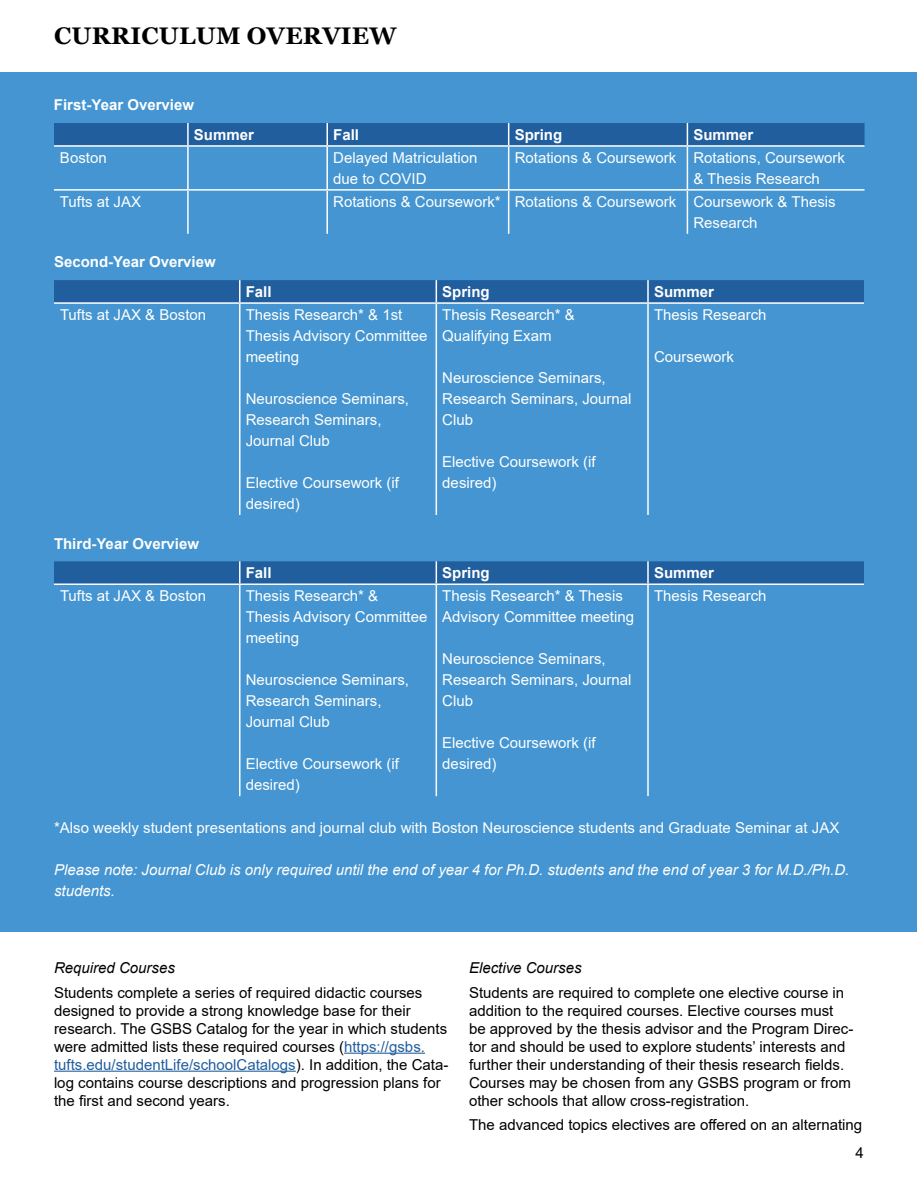
<style>
.page{position:relative;width:918px;height:1188px;background:#fff}
.page>*{position:absolute;margin:0;border:0;box-sizing:border-box;transform-origin:0 0}
.t1{font:700 24px "Georgia";letter-spacing:.01em;color:#000}
.t2{font:15px/21px "Arial";color:#fff}
.t3{font:15px/18px "Arial";color:#000}
.t4{font:700 15px/29.7px "Arial";color:#fff}
.t5{font:italic 15px/21px "Arial";color:#fff}
.t6{font:italic 15px "Arial";color:#000}
.s1{color:#215e9e}
</style>
<div class="page">
<div style="left:1px;top:72px;width:916px;height:860px;background:#4495d1"></div>
<hr style="left:344px;top:1053px;width:81px;height:1px;background:#215e9e">
<hr style="left:54px;top:1071px;width:242px;height:1px;background:#215e9e">
<div style="left:54px;top:123px;width:811px;height:22px;background:#215e9e"></div>
<hr style="left:54px;top:145px;width:134px;height:2px;background:#fff">
<hr style="left:188px;top:145px;width:139px;height:2px;background:#fff">
<hr style="left:187px;top:147px;width:2px;height:42px;background:#fff">
<hr style="left:327px;top:145px;width:182px;height:2px;background:#fff">
<hr style="left:326px;top:147px;width:2px;height:42px;background:#fff">
<hr style="left:509px;top:145px;width:178px;height:2px;background:#fff">
<hr style="left:508px;top:147px;width:1px;height:42px;background:#fff">
<hr style="left:687px;top:145px;width:178px;height:2px;background:#fff">
<hr style="left:687px;top:147px;width:1px;height:42px;background:#fff">
<hr style="left:54px;top:189px;width:134px;height:2px;background:#fff">
<hr style="left:188px;top:189px;width:139px;height:2px;background:#fff">
<hr style="left:187px;top:191px;width:2px;height:43px;background:#fff">
<hr style="left:327px;top:189px;width:182px;height:2px;background:#fff">
<hr style="left:326px;top:191px;width:2px;height:43px;background:#fff">
<hr style="left:509px;top:189px;width:178px;height:2px;background:#fff">
<hr style="left:508px;top:191px;width:1px;height:43px;background:#fff">
<hr style="left:687px;top:189px;width:178px;height:2px;background:#fff">
<hr style="left:687px;top:191px;width:1px;height:43px;background:#fff">
<div style="left:54px;top:280px;width:810px;height:22px;background:#215e9e"></div>
<hr style="left:647px;top:280px;width:2px;height:22px;background:#fff">
<hr style="left:54px;top:302px;width:186px;height:2px;background:#fff">
<hr style="left:240px;top:302px;width:196px;height:2px;background:#fff">
<hr style="left:239px;top:304px;width:2px;height:211px;background:#fff">
<hr style="left:436px;top:302px;width:212px;height:2px;background:#fff">
<hr style="left:436px;top:304px;width:1px;height:211px;background:#fff">
<hr style="left:648px;top:302px;width:216px;height:2px;background:#fff">
<hr style="left:647px;top:304px;width:2px;height:211px;background:#fff">
<svg style="left:54px;top:561px;width:810px;height:23px;background:#2662a0"></svg>
<hr style="left:647px;top:561px;width:2px;height:23px;background:#fff">
<hr style="left:54px;top:584px;width:186px;height:1px;background:#fff">
<hr style="left:240px;top:584px;width:196px;height:1px;background:#fff">
<hr style="left:239px;top:585px;width:2px;height:211px;background:#fff">
<hr style="left:436px;top:584px;width:212px;height:1px;background:#fff">
<hr style="left:436px;top:585px;width:1px;height:211px;background:#fff">
<hr style="left:648px;top:584px;width:216px;height:1px;background:#fff">
<hr style="left:647px;top:585px;width:2px;height:211px;background:#fff">
<h1 class="t1" style="left:54px;top:20px;width:344px">CURRICULUM OVERVIEW</h1>
<p class="t4" style="left:194px;top:90px;width:62px;text-indent:-140px">First-Year Overview<br>Summer</p>
<p class="t4" style="left:333px;top:120px;width:27px">Fall</p>
<p class="t4" style="left:515px;top:120px;width:49px">Spring</p>
<p class="t4" style="left:693px;top:120px;width:62px">Summer</p>
<p class="t2" style="left:60px;top:147px;width:48px">Boston</p>
<p class="t2" style="left:333px;top:147px;width:146px">Delayed Matriculation due to COVID</p>
<p class="t2" style="left:693px;top:147px;width:153px;text-indent:-179px">Rotations &amp; Coursework Rotations, Coursework &amp; Thesis Research</p>
<p class="t2" style="left:60px;top:191px;width:83px">Tufts at JAX</p>
<p class="t2" style="left:693px;top:191px;width:144px;text-indent:-360px">Rotations &amp; Coursework* Rotations &amp; Coursework Coursework &amp; Thesis<br>Research</p>
<p class="t4" style="left:54px;top:247px;width:163px">Second-Year Overview</p>
<p class="t4" style="left:246px;top:277px;width:27px">Fall</p>
<p class="t4" style="left:442px;top:277px;width:49px">Spring</p>
<p class="t4" style="left:654px;top:277px;width:62px">Summer</p>
<p class="t2" style="left:60px;top:304px;width:148px">Tufts at JAX &amp; Boston</p>
<p class="t2" style="left:246px;top:304px;width:183px">Thesis Research* &amp; 1st<br>Thesis Advisory Committee meeting</p>
<p class="t2" style="left:246px;top:388px;width:165px">Neuroscience Seminars,<br>Research Seminars,<br>Journal Club</p>
<p class="t2" style="left:246px;top:472px;width:155px">Elective Coursework (if desired)</p>
<p class="t2" style="left:442px;top:304px;width:134px">Thesis Research* &amp;<br>Qualifying Exam</p>
<p class="t2" style="left:442px;top:367px;width:191px">Neuroscience Seminars,<br>Research Seminars, Journal<br>Club</p>
<p class="t2" style="left:442px;top:451px;width:155px">Elective Coursework (if desired)</p>
<p class="t2" style="left:654px;top:304px;width:114px">Thesis Research</p>
<p class="t2" style="left:654px;top:346px;width:82px">Coursework</p>
<p class="t4" style="left:54px;top:529px;width:147px">Third-Year Overview</p>
<p class="t4" style="left:246px;top:558px;width:27px">Fall</p>
<p class="t4" style="left:442px;top:558px;width:49px">Spring</p>
<p class="t4" style="left:654px;top:558px;width:62px">Summer</p>
<p class="t2" style="left:60px;top:585px;width:148px">Tufts at JAX &amp; Boston</p>
<p class="t2" style="left:246px;top:585px;width:183px">Thesis Research* &amp;<br>Thesis Advisory Committee meeting</p>
<p class="t2" style="left:246px;top:669px;width:165px">Neuroscience Seminars,<br>Research Seminars,<br>Journal Club</p>
<p class="t2" style="left:246px;top:753px;width:155px">Elective Coursework (if desired)</p>
<p class="t2" style="left:442px;top:585px;width:193px">Thesis Research* &amp; Thesis<br>Advisory Committee meeting</p>
<p class="t2" style="left:442px;top:648px;width:191px">Neuroscience Seminars,<br>Research Seminars, Journal<br>Club</p>
<p class="t2" style="left:442px;top:732px;width:155px">Elective Coursework (if desired)</p>
<p class="t2" style="left:654px;top:585px;width:114px">Thesis Research</p>
<p class="t2" style="left:54px;top:817px;width:787px">*Also weekly student presentations and journal club with Boston Neuroscience students and Graduate Seminar at JAX</p>
<p class="t5" style="left:54px;top:859px;width:797px">Please note: Journal Club is only required until the end of year 4 for Ph.D. students and the end of year 3 for M.D./Ph.D. students.</p>
<p class="t6" style="left:54px;top:958px;width:122px">Required Courses</p>
<p class="t3" style="left:54px;top:983px;width:396px">Students complete a series of required didactic courses designed to provide a strong knowledge base for their research. The GSBS Catalog for the year in which students were admitted lists these required courses (<span class="s1">https://gsbs. tufts.edu/studentLife/schoolCatalogs</span>). In addition, the Cata&shy;log contains course descriptions and progression plans for the first and second years.</p>
<p class="t6" style="left:469px;top:958px;width:114px">Elective Courses</p>
<p class="t3" style="left:469px;top:983px;width:386px">Students are required to complete one elective course in addition to the required courses. Elective courses must be approved by the thesis advisor and the Program Direc&shy;tor and should be used to explore students’ interests and further their understanding of their thesis research fields.<br>Courses may be chosen from any GSBS program or from other schools that allow cross-registration.</p>
<p class="t3" style="left:469px;top:1116px;width:395px">The advanced topics electives are offered on an alternating</p>
<p class="t3" style="left:856px;top:1144px;width:10px">4</p>
</div>
